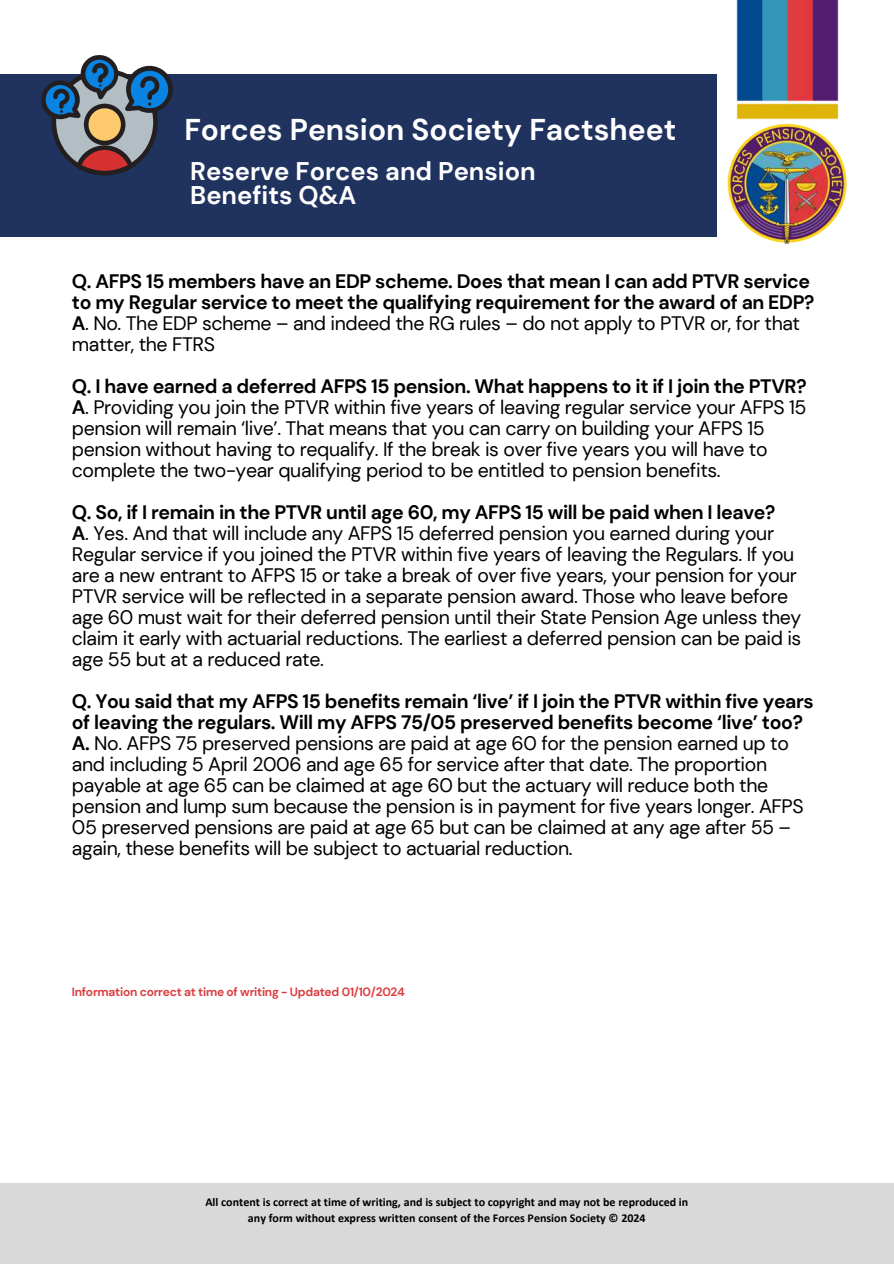
<style>
.page{position:relative;width:894px;height:1264px;background:#fff}
.page>*{position:absolute;margin:0;border:0;box-sizing:border-box;transform-origin:0 0}
.t1{font:700 30px "DM Sans";color:#fff}
.t2{font:700 25.5px/24.8px "DM Sans";color:#fff}
.t3{font:19.5px/21px "DM Sans";letter-spacing:-.02em;color:#000}
.t4{font:700 19.5px/21px "DM Sans";letter-spacing:-.02em;color:#000}
.t5{font:700 12px/16px "Calibri";color:#000;text-align:center}
.t6{font:700 12px "DM Sans";letter-spacing:-.02em;color:#dc3b3e}
.s1{font-weight:400}
.s2{font-weight:700}
</style>
<div class="page">
<div style="left:0;top:1183px;width:893px;height:80px;background:#d9d9d9"></div>
<img style="left:666px;top:0;width:181px;height:244px">
<div style="left:0;top:74px;width:716px;height:162px;background:#20335f"></div>
<svg style="left:41px;top:55px;width:132px;height:120px"></svg>
<h1 class="t1" style="left:184px;top:111px;width:493px">Forces Pension Society Factsheet</h1>
<h2 class="t2" style="left:190px;top:158px;width:347px">Reserve Forces and Pension<br>Benefits Q&amp;A</h2>
<p class="t4" style="left:72px;top:270px;width:743px">Q. AFPS 15 members have an EDP scheme. Does that mean I can add PTVR service to my Regular service to meet the qualifying requirement for the award of an EDP?<br>A<span class="s1">. No. The EDP scheme – and indeed the RG rules – do not apply to PTVR or, for that matter, the FTRS</span></p>
<p class="t3" style="left:72px;top:375px;width:736px"><span class="s2">Q. I have earned a deferred AFPS 15 pension. What happens to it if I join the PTVR?<br>A</span>. Providing you join the PTVR within five years of leaving regular service your AFPS 15 pension will remain ‘live’. That means that you can carry on building your AFPS 15 pension without having to requalify. If the break is over five years you will have to complete the two-year qualifying period to be entitled to pension benefits.</p>
<p class="t3" style="left:72px;top:501px;width:730px"><span class="s2">Q. So, if I remain in the PTVR until age 60, my AFPS 15 will be paid when I leave?<br>A</span>. Yes. And that will include any AFPS 15 deferred pension you earned during your Regular service if you joined the PTVR within five years of leaving the Regulars. If you are a new entrant to AFPS 15 or take a break of over five years, your pension for your PTVR service will be reflected in a separate pension award. Those who leave before age 60 must wait for their deferred pension until their State Pension Age unless they claim it early with actuarial reductions. The earliest a deferred pension can be paid is age 55 but at a reduced rate.</p>
<p class="t3" style="left:72px;top:690px;width:743px"><span class="s2">Q. You said that my AFPS 15 benefits remain ‘live’ if I join the PTVR within five years of leaving the regulars. Will my AFPS 75/05 preserved benefits become ‘live’ too?<br>A.</span> No. AFPS 75 preserved pensions are paid at age 60 for the pension earned up to and including 5 April 2006 and age 65 for service after that date. The proportion payable at age 65 can be claimed at age 60 but the actuary will reduce both the pension and lump sum because the pension is in payment for five years longer. AFPS 05 preserved pensions are paid at age 65 but can be claimed at any age after 55 – again, these benefits will be subject to actuarial reduction.</p>
<p class="t6" style="left:72px;top:984px;width:334px">Information correct at time of writing - Updated 01/10/2024</p>
<p class="t5" style="left:205px;top:1194px;width:484px">All content is correct at time of writing, and is subject to copyright and may not be reproduced in any form without express written consent of the Forces Pension Society © 2024</p>
</div>
